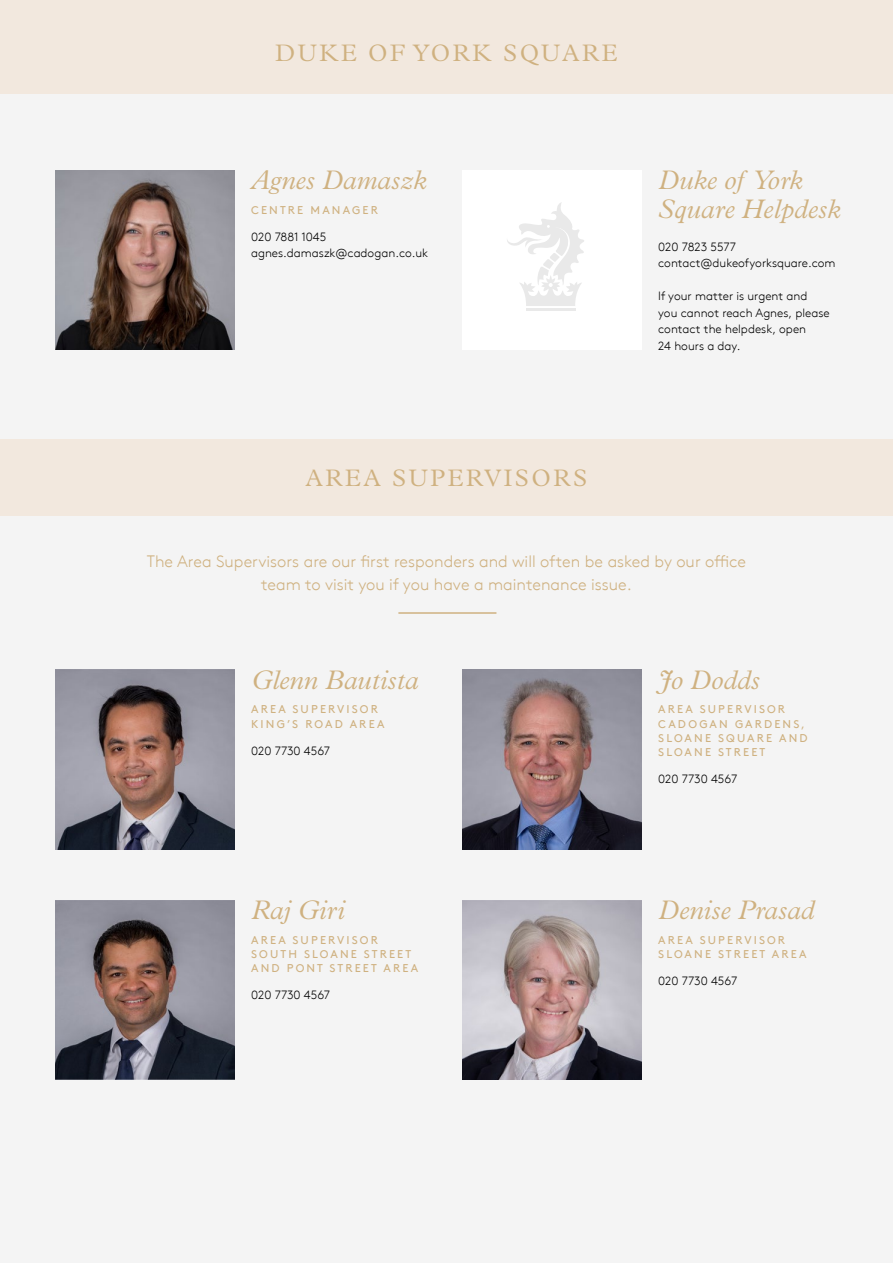
<style>
.page{position:relative;width:893px;height:1263px;background:#f4f4f4}
.page>*{position:absolute;margin:0;border:0;box-sizing:border-box;transform-origin:0 0}
.t1{font:italic 300 27px/28.5px "Plantin MT Std";color:#cfb180}
.t2{font:300 24px "Plantin MT Std";letter-spacing:.1em;color:#cfb180}
.t3{font:300 16.5px/22.5px "Brown TT";color:#cfb180;text-align:center}
.t4{font:300 12px/16.5px "Brown TT";color:#000}
.t5{font:11.25px/14.2px "Brown TT";letter-spacing:.19em;color:#cfb180}
</style>
<div class="page">
<div style="left:0;top:439px;width:893px;height:77px;background:#f2e8de"></div>
<img style="left:55px;top:170px;width:180px;height:180px">
<div style="left:462px;top:170px;width:180px;height:180px;background:#fff"></div>
<hr style="left:526px;top:308px;width:49px;height:2px;background:#e9e9e9">
<svg style="left:507px;top:202px;width:77px;height:104px"></svg>
<div style="left:0;top:0;width:893px;height:94px;background:#f2e8de"></div>
<img style="left:55px;top:670px;width:180px;height:179px">
<img style="left:55px;top:900px;width:180px;height:180px">
<img style="left:462px;top:670px;width:180px;height:179px">
<img style="left:462px;top:900px;width:180px;height:180px">
<hr style="left:398px;top:612px;width:98px;height:2px;background:#cfb180">
<h2 class="t2" style="left:275px;top:39px;width:344px">DUKE OF YORK SQUARE</h2>
<h1 class="t1" style="left:251px;top:166px;width:177px">Agnes Damaszk</h1>
<p class="t5" style="left:251px;top:203px;width:128px">CENTRE MANAGER</p>
<p class="t4" style="left:251px;top:229px;width:179px">020 7881 1045 agnes.damaszk@cadogan.co.uk</p>
<h1 class="t1" style="left:658px;top:166px;width:184px">Duke of York<br>Square Helpdesk</h1>
<p class="t4" style="left:658px;top:238px;width:179px">020 7823 5577 contact@dukeofyorksquare.com</p>
<p class="t4" style="left:658px;top:288px;width:173px">If your matter is urgent and<br>you cannot reach Agnes, please contact the helpdesk, open<br>24 hours a day.</p>
<h2 class="t2" style="left:305px;top:464px;width:284px">AREA SUPERVISORS</h2>
<h3 class="t3" style="left:147px;top:550px;width:601px">The Area Supervisors are our first responders and will often be asked by our office team to visit you if you have a maintenance issue.</h3>
<h1 class="t1" style="left:251px;top:666px;width:169px">Glenn Bautista</h1>
<p class="t5" style="left:251px;top:702px;width:135px">AREA SUPERVISOR<br>KING’S ROAD AREA</p>
<p class="t4" style="left:251px;top:742px;width:80px">020 7730 4567</p>
<h1 class="t1" style="left:251px;top:896px;width:95px">Raj Giri</h1>
<p class="t5" style="left:251px;top:933px;width:169px">AREA SUPERVISOR<br>SOUTH SLOANE STREET<br>AND PONT STREET AREA</p>
<p class="t4" style="left:251px;top:987px;width:80px">020 7730 4567</p>
<h1 class="t1" style="left:658px;top:666px;width:103px">Jo Dodds</h1>
<p class="t5" style="left:658px;top:702px;width:151px">AREA SUPERVISOR<br>CADOGAN GARDENS,<br>SLOANE SQUARE AND<br>SLOANE STREET</p>
<p class="t4" style="left:658px;top:771px;width:80px">020 7730 4567</p>
<h1 class="t1" style="left:658px;top:896px;width:158px">Denise Prasad</h1>
<p class="t5" style="left:658px;top:933px;width:150px">AREA SUPERVISOR<br>SLOANE STREET AREA</p>
<p class="t4" style="left:658px;top:973px;width:80px">020 7730 4567</p>
</div>
